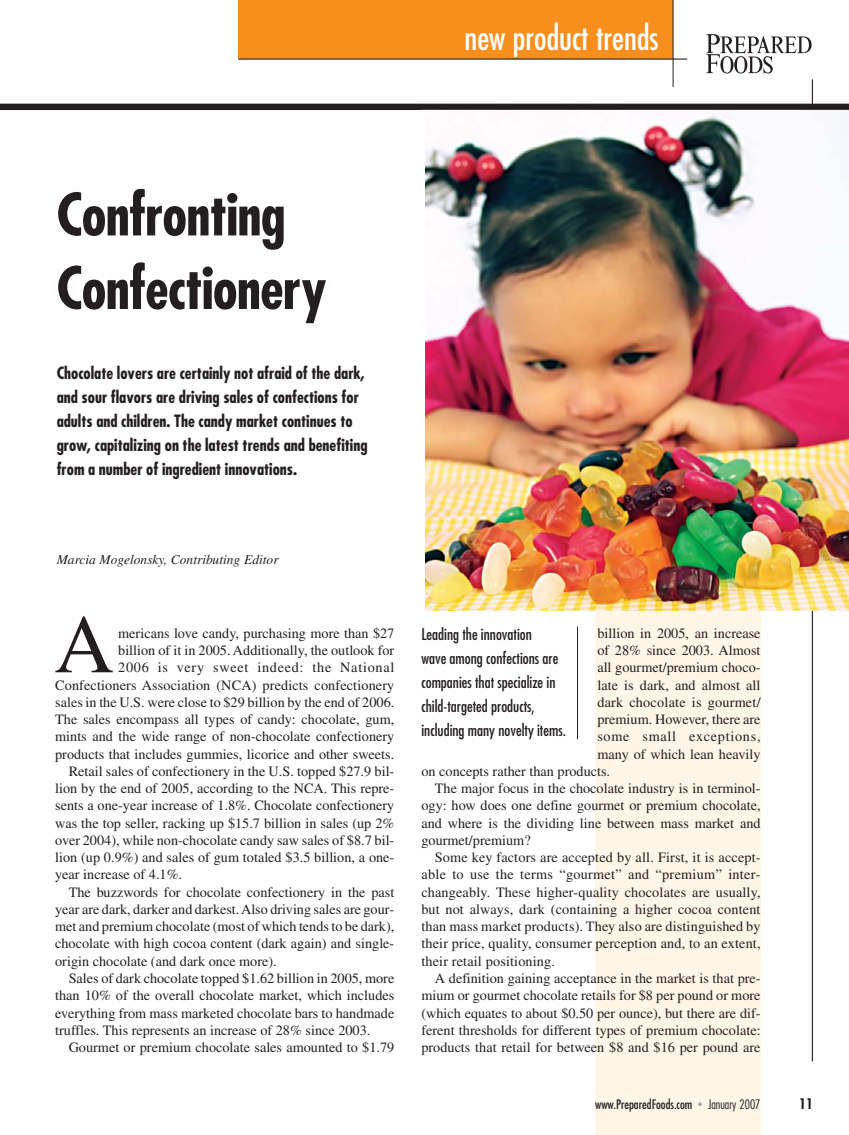
<style>
.page{position:relative;width:849px;height:1135px;background:#fff}
.page>*{position:absolute;margin:0;border:0;box-sizing:border-box;transform-origin:0 0}
.t1{font:82.95px "Times";color:#231f20}
.t2{font:700 condensed 57px/73.5px "Futura";letter-spacing:-.015em;color:#231f20}
.t3{font:condensed 33px "Futura";color:#fff}
.t4{font:700 condensed 16.5px/24px "Futura";color:#231f20}
.t5{font:condensed 15.75px/24px "Futura";color:#231f20}
.t6{font:14.25px "Times";color:#231f20}
.t7{font:14.25px "Times";letter-spacing:.05em;color:#231f20}
.t8{font:14.25px "Times";letter-spacing:.02em;color:#231f20}
.t9{font:700 condensed 14.25px "Futura";color:#231f20}
.t10{font:italic 13.5px "Times";color:#231f20}
.t11{font:condensed 12.75px "Futura";color:#231f20}
.t12{font:300 condensed 12.75px "Futura";color:#231f20}
</style>
<div class="page">
<div style="left:595px;top:107px;width:165px;height:1027px;background:#fff6e7"></div>
<div style="left:238px;top:0;width:435px;height:59px;background:#f78f1e"></div>
<hr style="left:811px;top:79px;width:2px;height:982px;background:#231f20">
<svg style="left:706px;top:34px;width:105px;height:39px"></svg>
<hr style="left:672px;top:0;width:1px;height:87px;background:#231f20">
<hr style="left:238px;top:58px;width:449px;height:2px;background:#231f20">
<hr style="left:577px;top:626px;width:1px;height:113px;background:#231f20">
<img style="left:425px;top:110px;width:424px;height:500px">
<div style="left:0;top:104px;width:849px;height:6px;background:#231f20"></div>
<h3 class="t3" style="left:464px;top:22px;width:196px">new product trends</h3>
<h2 class="t2" style="left:57px;top:183px;width:272px">Confronting<br>Confectionery</h2>
<p class="t4" style="left:57px;top:362px;width:312px">Chocolate lovers are certainly not afraid of the dark, and sour flavors are driving sales of confections for adults and children. The candy market continues to grow, capitalizing on the latest trends and benefiting from a number of ingredient innovations.</p>
<p class="t10" style="left:57px;top:554px;width:223px">Marcia Mogelonsky, Contributing Editor</p>
<h1 class="t1" style="left:54px;top:614px;width:61px">A</h1>
<p class="t6" style="left:118px;top:627px;width:278px">mericans love candy, purchasing more than $27</p>
<p class="t6" style="left:118px;top:645px;width:278px">billion of it in 2005. Additionally, the outlook for</p>
<p class="t7" style="left:118px;top:662px;width:278px">2006 is very sweet indeed: the National</p>
<p class="t6" style="left:55px;top:679px;width:341px">Confectioners Association (NCA) predicts confectionery</p>
<p class="t6" style="left:55px;top:696px;width:341px">sales in the U.S. were close to $29 billion by the end of 2006.</p>
<p class="t6" style="left:55px;top:714px;width:341px">The sales encompass all types of candy: chocolate, gum,</p>
<p class="t6" style="left:55px;top:731px;width:341px">mints and the wide range of non-chocolate confectionery</p>
<p class="t6" style="left:55px;top:748px;width:341px">products that includes gummies, licorice and other sweets.</p>
<p class="t6" style="left:69px;top:765px;width:327px">Retail sales of confectionery in the U.S. topped $27.9 bil-</p>
<p class="t6" style="left:55px;top:783px;width:341px">lion by the end of 2005, according to the NCA. This repre-</p>
<p class="t6" style="left:55px;top:800px;width:341px">sents a one-year increase of 1.8%. Chocolate confectionery</p>
<p class="t6" style="left:55px;top:817px;width:341px">was the top seller, racking up $15.7 billion in sales (up 2%</p>
<p class="t6" style="left:55px;top:834px;width:341px">over 2004), while non-chocolate candy saw sales of $8.7 bil-</p>
<p class="t6" style="left:55px;top:852px;width:341px">lion (up 0.9%) and sales of gum totaled $3.5 billion, a one-</p>
<p class="t6" style="left:55px;top:869px;width:128px">year increase of 4.1%.</p>
<p class="t6" style="left:69px;top:886px;width:327px">The buzzwords for chocolate confectionery in the past</p>
<p class="t6" style="left:55px;top:903px;width:341px">year are dark, darker and darkest. Also driving sales are gour-</p>
<p class="t6" style="left:55px;top:921px;width:341px">met and premium chocolate (most of which tends to be dark),</p>
<p class="t6" style="left:55px;top:938px;width:341px">chocolate with high cocoa content (dark again) and single-</p>
<p class="t6" style="left:55px;top:955px;width:223px">origin chocolate (and dark once more).</p>
<p class="t6" style="left:69px;top:972px;width:327px">Sales of dark chocolate topped $1.62 billion in 2005, more</p>
<p class="t6" style="left:55px;top:990px;width:341px">than 10% of the overall chocolate market, which includes</p>
<p class="t6" style="left:55px;top:1007px;width:341px">everything from mass marketed chocolate bars to handmade</p>
<p class="t6" style="left:55px;top:1024px;width:317px">truffles. This represents an increase of 28% since 2003.</p>
<p class="t6" style="left:69px;top:1041px;width:327px">Gourmet or premium chocolate sales amounted to $1.79</p>
<p class="t5" style="left:421px;top:623px;width:146px">Leading the innovation<br>wave among confections are companies that specialize in child-targeted products, including many novelty items.</p>
<p class="t6" style="left:597px;top:627px;width:165px">billion in 2005, an increase</p>
<p class="t6" style="left:597px;top:645px;width:165px">of 28% since 2003. Almost</p>
<p class="t6" style="left:597px;top:662px;width:165px">all gourmet/premium choco-</p>
<p class="t6" style="left:597px;top:679px;width:165px">late is dark, and almost all</p>
<p class="t6" style="left:597px;top:696px;width:165px">dark chocolate is gourmet/</p>
<p class="t6" style="left:597px;top:714px;width:165px">premium. However, there are</p>
<p class="t7" style="left:597px;top:731px;width:165px">some small exceptions,</p>
<p class="t6" style="left:597px;top:748px;width:165px">many of which lean heavily</p>
<p class="t6" style="left:421px;top:765px;width:190px">on concepts rather than products.</p>
<p class="t6" style="left:435px;top:783px;width:327px">The major focus in the chocolate industry is in terminol-</p>
<p class="t6" style="left:421px;top:800px;width:341px">ogy: how does one define gourmet or premium chocolate,</p>
<p class="t6" style="left:421px;top:817px;width:341px">and where is the dividing line between mass market and</p>
<p class="t6" style="left:421px;top:834px;width:111px">gourmet/premium?</p>
<p class="t6" style="left:435px;top:852px;width:327px">Some key factors are accepted by all. First, it is accept-</p>
<p class="t8" style="left:421px;top:869px;width:341px">able to use the terms “gourmet” and “premium” inter-</p>
<p class="t6" style="left:421px;top:886px;width:341px">changeably. These higher-quality chocolates are usually,</p>
<p class="t6" style="left:421px;top:903px;width:341px">but not always, dark (containing a higher cocoa content</p>
<p class="t6" style="left:421px;top:921px;width:341px">than mass market products). They also are distinguished by</p>
<p class="t6" style="left:421px;top:938px;width:341px">their price, quality, consumer perception and, to an extent,</p>
<p class="t6" style="left:421px;top:955px;width:135px">their retail positioning.</p>
<p class="t6" style="left:435px;top:972px;width:327px">A definition gaining acceptance in the market is that pre-</p>
<p class="t6" style="left:421px;top:990px;width:341px">mium or gourmet chocolate retails for $8 per pound or more</p>
<p class="t6" style="left:421px;top:1007px;width:341px">(which equates to about $0.50 per ounce), but there are dif-</p>
<p class="t6" style="left:421px;top:1024px;width:341px">ferent thresholds for different types of premium chocolate:</p>
<p class="t6" style="left:421px;top:1041px;width:341px">products that retail for between $8 and $16 per pound are</p>
<p class="t11" style="left:595px;top:1098px;width:99px">www.PreparedFoods.com</p>
<p class="t12" style="left:698px;top:1098px;width:64px"><sup>●</sup> January 2007</p>
<p class="t9" style="left:799px;top:1096px;width:15px">11</p>
</div>
